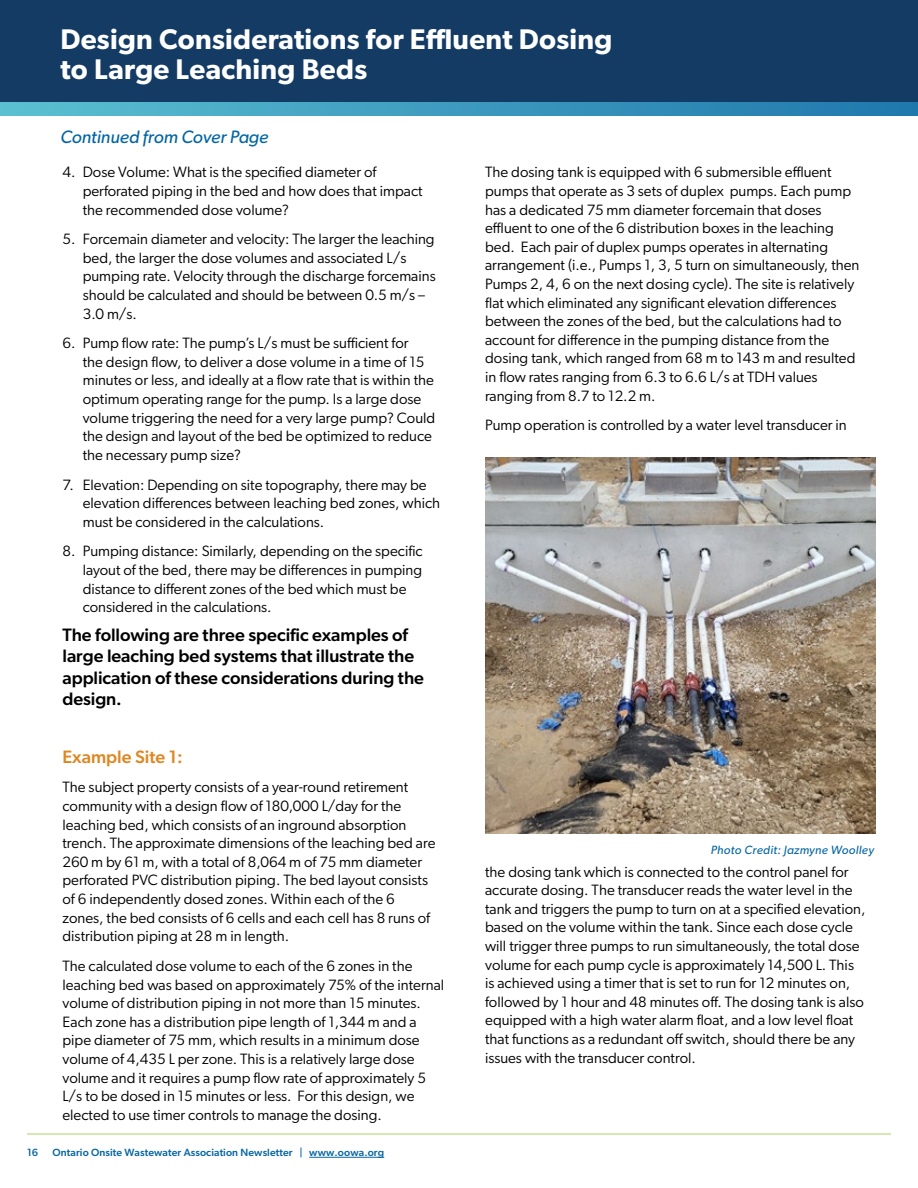
<style>
.page{position:relative;width:918px;height:1188px;background:#fff}
.page>*{position:absolute;margin:0;border:0;box-sizing:border-box;transform-origin:0 0}
.t1{font:600 28.5px/30px "Gibson";letter-spacing:.01em;color:#fff}
.t2{font:500 18px/21.6px "Gibson";letter-spacing:-.005em;color:#000}
.t3{font:italic 18px "Gibson";color:#0065a4}
.t4{font:500 18px "Gibson";color:#de8824}
.t5{font:15px/18.6px "Gibson";color:#000}
.t6{font:italic 12px "Gibson";letter-spacing:.025em;color:#0766a2}
.t7{font:500 10.5px "Gibson";letter-spacing:.01em;color:#0766a2}
</style>
<div class="page">
<hr style="left:27px;top:1134px;width:864px;height:1px;background:#add268">
<hr style="left:309px;top:1157px;width:75px;height:1px;background:#0766a2">
<div style="left:0;top:0;width:918px;height:102px;background:#143b64"></div>
<svg style="left:0;top:102px;width:918px;height:14px;background:#3d9bbe"></svg>
<img style="left:485px;top:457px;width:391px;height:377px">
<h1 class="t1" style="left:60px;top:23px;width:554px">Design Considerations for Effluent Dosing to Large Leaching Beds</h1>
<p class="t3" style="left:60px;top:126px;width:210px">Continued from Cover Page</p>
<p class="t5" style="left:83px;top:163px;width:341px;text-indent:-20px">4. Dose Volume: What is the specified diameter of perforated piping in the bed and how does that impact the recommended dose volume?</p>
<p class="t5" style="left:83px;top:230px;width:354px;text-indent:-20px">5. Forcemain diameter and velocity: The larger the leaching bed, the larger the dose volumes and associated L/s pumping rate. Velocity through the discharge forcemains should be calculated and should be between 0.5 m/s – 3.0 m/s.</p>
<p class="t5" style="left:83px;top:334px;width:354px;text-indent:-20px">6. Pump flow rate: The pump’s L/s must be sufficient for<br>the design flow, to deliver a dose volume in a time of 15 minutes or less, and ideally at a flow rate that is within the optimum operating range for the pump. Is a large dose volume triggering the need for a very large pump? Could the design and layout of the bed be optimized to reduce the necessary pump size?</p>
<p class="t5" style="left:83px;top:475px;width:359px;text-indent:-20px">7. Elevation: Depending on site topography, there may be elevation differences between leaching bed zones, which must be considered in the calculations.</p>
<p class="t5" style="left:83px;top:542px;width:341px;text-indent:-20px">8. Pumping distance: Similarly, depending on the specific layout of the bed, there may be differences in pumping distance to different zones of the bed which must be considered in the calculations.</p>
<p class="t2" style="left:62px;top:623px;width:363px">The following are three specific examples of large leaching bed systems that illustrate the application of these considerations during the design.</p>
<p class="t4" style="left:62px;top:746px;width:122px">Example Site 1:</p>
<p class="t5" style="left:62px;top:778px;width:375px">The subject property consists of a year-round retirement community with a design flow of 180,000 L/day for the leaching bed, which consists of an inground absorption trench. The approximate dimensions of the leaching bed are 260 m by 61 m, with a total of 8,064 m of 75 mm diameter perforated PVC distribution piping. The bed layout consists of 6 independently dosed zones. Within each of the 6 zones, the bed consists of 6 cells and each cell has 8 runs of distribution piping at 28 m in length.</p>
<p class="t5" style="left:62px;top:956px;width:383px">The calculated dose volume to each of the 6 zones in the leaching bed was based on approximately 75% of the internal volume of distribution piping in not more than 15 minutes.<br>Each zone has a distribution pipe length of 1,344 m and a pipe diameter of 75 mm, which results in a minimum dose volume of 4,435 L per zone. This is a relatively large dose volume and it requires a pump flow rate of approximately 5<br>L/s to be dosed in 15 minutes or less. For this design, we elected to use timer controls to manage the dosing.</p>
<p class="t7" style="left:27px;top:1146px;width:13px">16</p>
<p class="t7" style="left:52px;top:1146px;width:333px">Ontario Onsite Wastewater Association Newsletter | www.oowa.org</p>
<p class="t5" style="left:485px;top:163px;width:376px">The dosing tank is equipped with 6 submersible effluent pumps that operate as 3 sets of duplex pumps. Each pump has a dedicated 75 mm diameter forcemain that doses effluent to one of the 6 distribution boxes in the leaching bed. Each pair of duplex pumps operates in alternating arrangement (i.e., Pumps 1, 3, 5 turn on simultaneously, then Pumps 2, 4, 6 on the next dosing cycle). The site is relatively flat which eliminated any significant elevation differences between the zones of the bed, but the calculations had to account for difference in the pumping distance from the dosing tank, which ranged from 68 m to 143 m and resulted in flow rates ranging from 6.3 to 6.6 L/s at TDH values ranging from 8.7 to 12.2 m.</p>
<p class="t5" style="left:485px;top:416px;width:363px">Pump operation is controlled by a water level transducer in</p>
<p class="t6" style="left:711px;top:842px;width:165px">Photo Credit: Jazmyne Woolley</p>
<p class="t5" style="left:485px;top:862px;width:382px">the dosing tank which is connected to the control panel for accurate dosing. The transducer reads the water level in the tank and triggers the pump to turn on at a specified elevation, based on the volume within the tank. Since each dose cycle will trigger three pumps to run simultaneously, the total dose volume for each pump cycle is approximately 14,500 L. This is achieved using a timer that is set to run for 12 minutes on, followed by 1 hour and 48 minutes off. The dosing tank is also equipped with a high water alarm float, and a low level float that functions as a redundant off switch, should there be any issues with the transducer control.</p>
</div>
